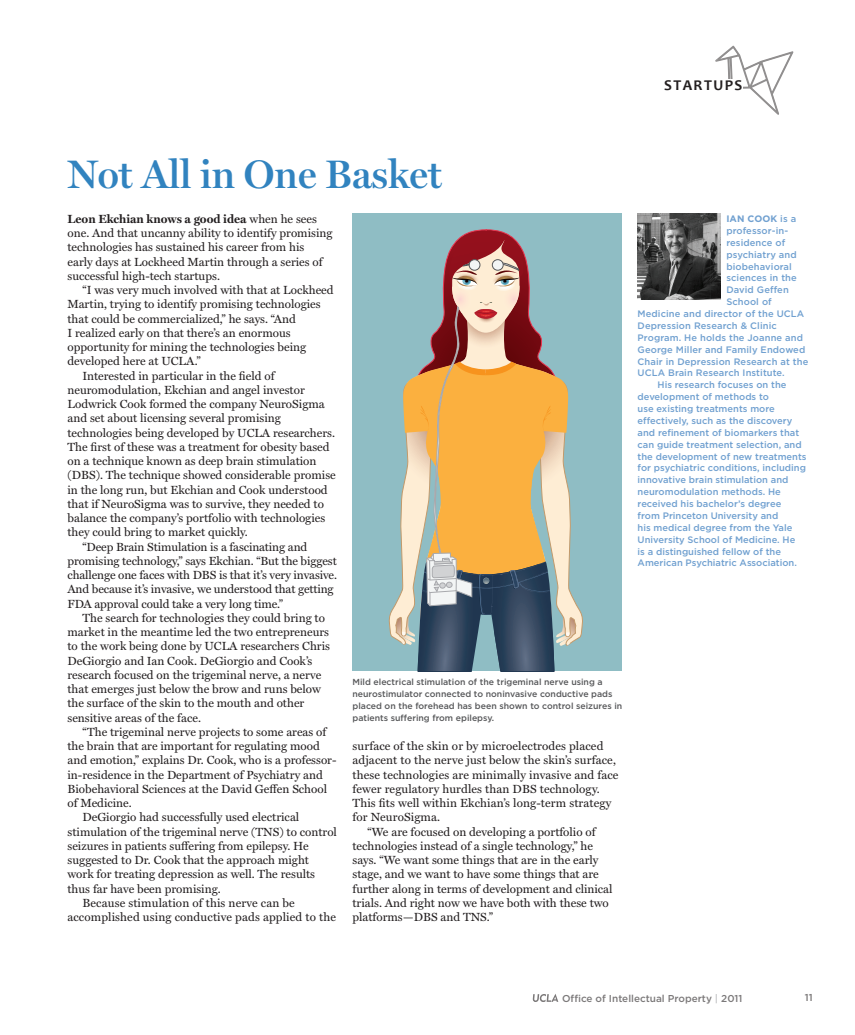
<style>
.page{position:relative;width:855px;height:1035px;background:#fff}
.page>*{position:absolute;margin:0;border:0;box-sizing:border-box;transform-origin:0 0}
.Headline{font:600 40px "Miller Display";color:#3183bf}
.Slug{font:700 15px "Candara";letter-spacing:.1em;color:#231f20}
.Body_NO_INDENT{font:11.88px/14.2px "Miller Text";color:#231f20}
.t1{font:500 10px "Gotham";color:#231f20}
.Profile_Caption{font:500 9.38px/11.9px "Gotham";color:#70a0d0}
.Photo_caption{font:500 8.75px/11.9px "Gotham";color:#57585a}
.s1{font-weight:700}
.s2{color:#939598}
</style>
<div class="page">
<svg style="left:533px;top:994px;width:25px;height:8px"></svg>
<div style="left:352px;top:214px;width:270px;height:457px;background:#8fbdc4"></div>
<svg style="left:389px;top:229px;width:194px;height:442px"></svg>
<img style="left:638px;top:214px;width:83px;height:86px">
<svg style="left:715px;top:46px;width:78px;height:69px"></svg>
<div style="left:525px;top:79px;width:218px;height:11px;background:#fff"></div>
<p class="Slug" style="left:664px;top:75px;width:80px">STARTUPS</p>
<p class="Headline" style="left:68px;top:150px;width:376px">Not All in One Basket</p>
<p class="Body_NO_INDENT" style="left:68px;top:212px;width:267px"><span class="s1">Leon Ekchian knows a good idea</span> when he sees one. And that uncanny ability to identify promising technologies has sustained his career from his<br>early days at Lockheed Martin through a series of successful high-tech startups.</p>
<p class="Body_NO_INDENT" style="left:68px;top:283px;width:268px;text-indent:15px">“I was very much involved with that at Lockheed Martin, trying to identify promising technologies that could be commercialized,” he says. “And<br>I realized early on that there’s an enormous opportunity for mining the technologies being developed here at UCLA.”</p>
<p class="Body_NO_INDENT" style="left:68px;top:368px;width:270px;text-indent:15px">Interested in particular in the field of neuromodulation, Ekchian and angel investor Lodwrick Cook formed the company NeuroSigma and set about licensing several promising technologies being developed by UCLA researchers.<br>The first of these was a treatment for obesity based on a technique known as deep brain stimulation (DBS). The technique showed considerable promise in the long run, but Ekchian and Cook understood that if NeuroSigma was to survive, they needed to balance the company’s portfolio with technologies they could bring to market quickly.</p>
<p class="Body_NO_INDENT" style="left:68px;top:539px;width:271px;text-indent:15px">“Deep Brain Stimulation is a fascinating and promising technology,” says Ekchian. “But the biggest challenge one faces with DBS is that it’s very invasive.<br>And because it’s invasive, we understood that getting FDA approval could take a very long time.”</p>
<p class="Body_NO_INDENT" style="left:68px;top:611px;width:264px;text-indent:15px">The search for technologies they could bring to market in the meantime led the two entrepreneurs to the work being done by UCLA researchers Chris DeGiorgio and Ian Cook. DeGiorgio and Cook’s research focused on the trigeminal nerve, a nerve that emerges just below the brow and runs below the surface of the skin to the mouth and other sensitive areas of the face.</p>
<p class="Body_NO_INDENT" style="left:68px;top:725px;width:271px;text-indent:15px">“The trigeminal nerve projects to some areas of the brain that are important for regulating mood and emotion,” explains Dr. Cook, who is a professor&shy;in-residence in the Department of Psychiatry and Biobehavioral Sciences at the David Geffen School of Medicine.</p>
<p class="Body_NO_INDENT" style="left:68px;top:810px;width:271px;text-indent:15px">DeGiorgio had successfully used electrical stimulation of the trigeminal nerve (TNS) to control seizures in patients suffering from epilepsy. He suggested to Dr. Cook that the approach might work for treating depression as well. The results thus far have been promising.</p>
<p class="Body_NO_INDENT" style="left:68px;top:896px;width:270px;text-indent:15px">Because stimulation of this nerve can be accomplished using conductive pads applied to the</p>
<p class="Photo_caption" style="left:352px;top:676px;width:271px">Mild electrical stimulation of the trigeminal nerve using a neurostimulator connected to noninvasive conductive pads placed on the forehead has been shown to control seizures in patients suffering from epilepsy.</p>
<p class="Body_NO_INDENT" style="left:352px;top:739px;width:268px">surface of the skin or by microelectrodes placed adjacent to the nerve just below the skin’s surface, these technologies are minimally invasive and face fewer regulatory hurdles than DBS technology.<br>This fits well within Ekchian’s long-term strategy for NeuroSigma.</p>
<p class="Body_NO_INDENT" style="left:352px;top:824px;width:262px;text-indent:15px">“We are focused on developing a portfolio of technologies instead of a single technology,” he says. “We want some things that are in the early stage, and we want to have some things that are further along in terms of development and clinical trials. And right now we have both with these two platforms—DBS and TNS.”</p>
<p class="Profile_Caption" style="left:726px;top:213px;width:72px"><span class="s1">IAN COOK</span> is a professor-in&shy;residence of psychiatry and</p>
<p class="Profile_Caption" style="left:726px;top:260px;width:67px">biobehavioral</p>
<p class="Profile_Caption" style="left:726px;top:272px;width:72px">sciences in the</p>
<p class="Profile_Caption" style="left:726px;top:284px;width:64px">David Geffen</p>
<p class="Profile_Caption" style="left:726px;top:296px;width:47px">School of</p>
<p class="Profile_Caption" style="left:638px;top:308px;width:168px">Medicine and director of the UCLA</p>
<p class="Profile_Caption" style="left:638px;top:319px;width:141px">Depression Research &amp; Clinic</p>
<p class="Profile_Caption" style="left:638px;top:331px;width:167px">Program. He holds the Joanne and</p>
<p class="Profile_Caption" style="left:638px;top:343px;width:169px">George Miller and Family Endowed</p>
<p class="Profile_Caption" style="left:638px;top:355px;width:172px">Chair in Depression Research at the</p>
<p class="Profile_Caption" style="left:638px;top:367px;width:149px">UCLA Brain Research Institute.</p>
<p class="Profile_Caption" style="left:638px;top:379px;width:171px;text-indent:20px">His research focuses on the development of methods to<br>use existing treatments more effectively, such as the discovery and refinement of biomarkers that can guide treatment selection, and the development of new treatments for psychiatric conditions, including innovative brain stimulation and neuromodulation methods. He received his bachelor’s degree<br>from Princeton University and<br>his medical degree from the Yale<br>University School of Medicine. He<br>is a distinguished fellow of the<br>American Psychiatric Association.</p>
<p class="t1" style="left:562px;top:993px;width:182px">Office of Intellectual Property <span class="s2">|</span> 2011</p>
<p class="t1" style="left:805px;top:992px;width:9px">11</p>
</div>
